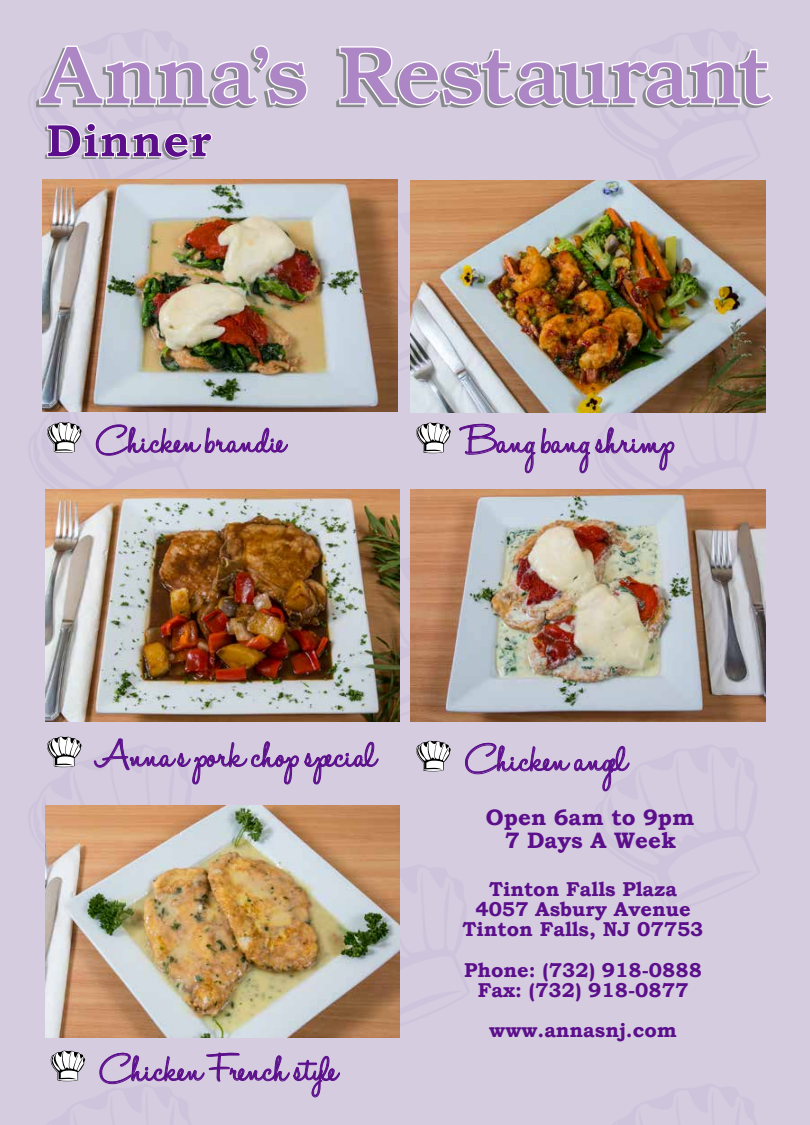
<style>
.page{position:relative;width:810px;height:1125px;background:#d5cce0}
.page>*{position:absolute;margin:0;border:0;box-sizing:border-box;transform-origin:0 0}
.t1{font:700 46.75px "Bookman Old Style";color:#5c0f8b}
.t2{font:45px "Halo Handletter";color:#5c0f8b}
.t3{font:700 22.38px/22.5px "Bookman Old Style";color:#5c0f8b;text-align:center}
.t4{font:700 20.12px/20.2px "Bookman Old Style";color:#5c0f8b;text-align:center}
</style>
<div class="page">
<svg style="left:34px;top:43px;width:275px;height:66px;background:#c6b6d3"></svg>
<svg style="left:335px;top:45px;width:440px;height:64px;background:#c4b3d1"></svg>
<svg style="left:47px;top:122px;width:165px;height:36px;background:#d9d1e2"></svg>
<svg style="left:96px;top:424px;width:192px;height:43px;background:#c3b0d3"></svg>
<svg style="left:47px;top:422px;width:35px;height:31px"></svg>
<svg style="left:94px;top:738px;width:285px;height:56px;background:#c6b6d6"></svg>
<svg style="left:47px;top:736px;width:35px;height:31px"></svg>
<img style="left:43px;top:180px;width:354px;height:232px">
<img style="left:45px;top:489px;width:354px;height:232px">
<svg style="left:100px;top:1043px;width:240px;height:55px;background:#c5b4d5"></svg>
<svg style="left:50px;top:1050px;width:35px;height:31px"></svg>
<img style="left:45px;top:806px;width:354px;height:232px">
<svg style="left:465px;top:743px;width:165px;height:49px;background:#c4b2d4"></svg>
<svg style="left:416px;top:741px;width:35px;height:30px"></svg>
<svg style="left:459px;top:424px;width:216px;height:56px;background:#c5b4d5"></svg>
<svg style="left:416px;top:422px;width:35px;height:31px"></svg>
<img style="left:411px;top:180px;width:354px;height:232px">
<img style="left:411px;top:490px;width:354px;height:232px">
<h1 class="t1" style="left:-14px;top:113px;width:227px">h/Dinner</h1>
<h2 class="t2" style="left:97px;top:416px;width:191px">Chicken brandie</h2>
<h2 class="t2" style="left:466px;top:417px;width:210px">Bang bang shrimp</h2>
<h2 class="t2" style="left:97px;top:731px;width:281px">Anna’s pork chop special</h2>
<h2 class="t2" style="left:100px;top:1045px;width:239px">Chicken French style</h2>
<h2 class="t2" style="left:466px;top:735px;width:163px">Chicken angel</h2>
<p class="t3" style="left:486px;top:806px;width:210px">Open 6am to 9pm<br>7 Days A Week</p>
<p class="t4" style="left:463px;top:879px;width:242px">Tinton Falls Plaza<br>4057 Asbury Avenue<br>Tinton Falls, NJ 07753</p>
<p class="t4" style="left:464px;top:960px;width:239px">Phone: (732) 918-0888<br>Fax: (732) 918-0877</p>
<p class="t4" style="left:489px;top:1020px;width:189px">www.annasnj.com</p>
</div>
